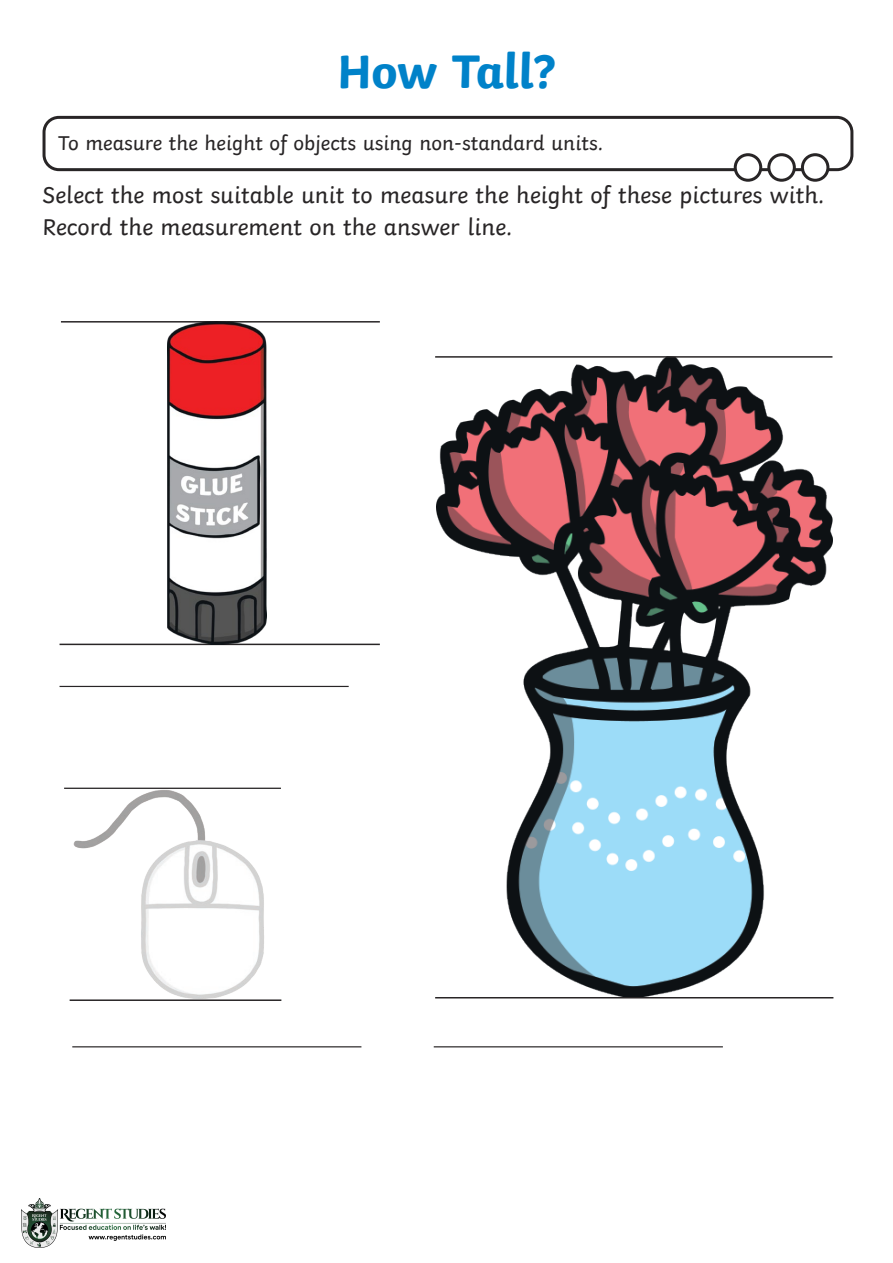
<style>
.page{position:relative;width:893px;height:1263px;background:#fff}
.page>*{position:absolute;margin:0;border:0;box-sizing:border-box;transform-origin:0 0}
.Heading_1{font:700 49.5px "Twinkl";letter-spacing:-.01em;color:#0082c9}
.KS1_Body_Copy{font:24px/31.5px "Twinkl";color:#282526}
.Aim{font:21px "Twinkl";color:#282526}
</style>
<div class="page">
<div style="left:43px;top:116px;width:810px;height:55px;border:3px solid #282526;border-radius:15px"></div>
<div style="left:735px;top:155px;width:26px;height:25px;background:#fff;border-radius:50%"></div>
<div style="left:734px;top:153px;width:28px;height:29px;border:3px solid #282526;border-radius:50%"></div>
<div style="left:769px;top:155px;width:25px;height:25px;background:#fff;border-radius:50%"></div>
<div style="left:767px;top:153px;width:29px;height:29px;border:3px solid #282526;border-radius:50%"></div>
<div style="left:802px;top:155px;width:26px;height:25px;background:#fff;border-radius:50%"></div>
<div style="left:801px;top:153px;width:28px;height:29px;border:3px solid #282526;border-radius:50%"></div>
<img style="left:436px;top:358px;width:396px;height:639px">
<hr style="left:435px;top:356px;width:397px;height:2px;background:#282526">
<hr style="left:61px;top:321px;width:319px;height:2px;background:#282526">
<hr style="left:60px;top:644px;width:320px;height:1px;background:#282526">
<hr style="left:435px;top:997px;width:398px;height:1px;background:#282526">
<hr style="left:60px;top:686px;width:289px;height:1px;background:#282526">
<hr style="left:434px;top:1046px;width:289px;height:1px;background:#282526">
<hr style="left:72px;top:1046px;width:289px;height:1px;background:#282526">
<img style="left:167px;top:322px;width:99px;height:322px">
<hr style="left:64px;top:788px;width:217px;height:1px;background:#282526">
<hr style="left:70px;top:999px;width:211px;height:2px;background:#282526">
<img style="left:73px;top:790px;width:191px;height:209px">
<img style="left:22px;top:1199px;width:143px;height:49px">
<p class="Heading_1" style="left:337px;top:31px;width:220px">How Tall?</p>
<p class="Aim" style="left:58px;top:127px;width:546px">To measure the height of objects using non-standard units.</p>
<p class="KS1_Body_Copy" style="left:43px;top:177px;width:783px">Select the most suitable unit to measure the height of these pictures with.<br>Record the measurement on the answer line.</p>
</div>
